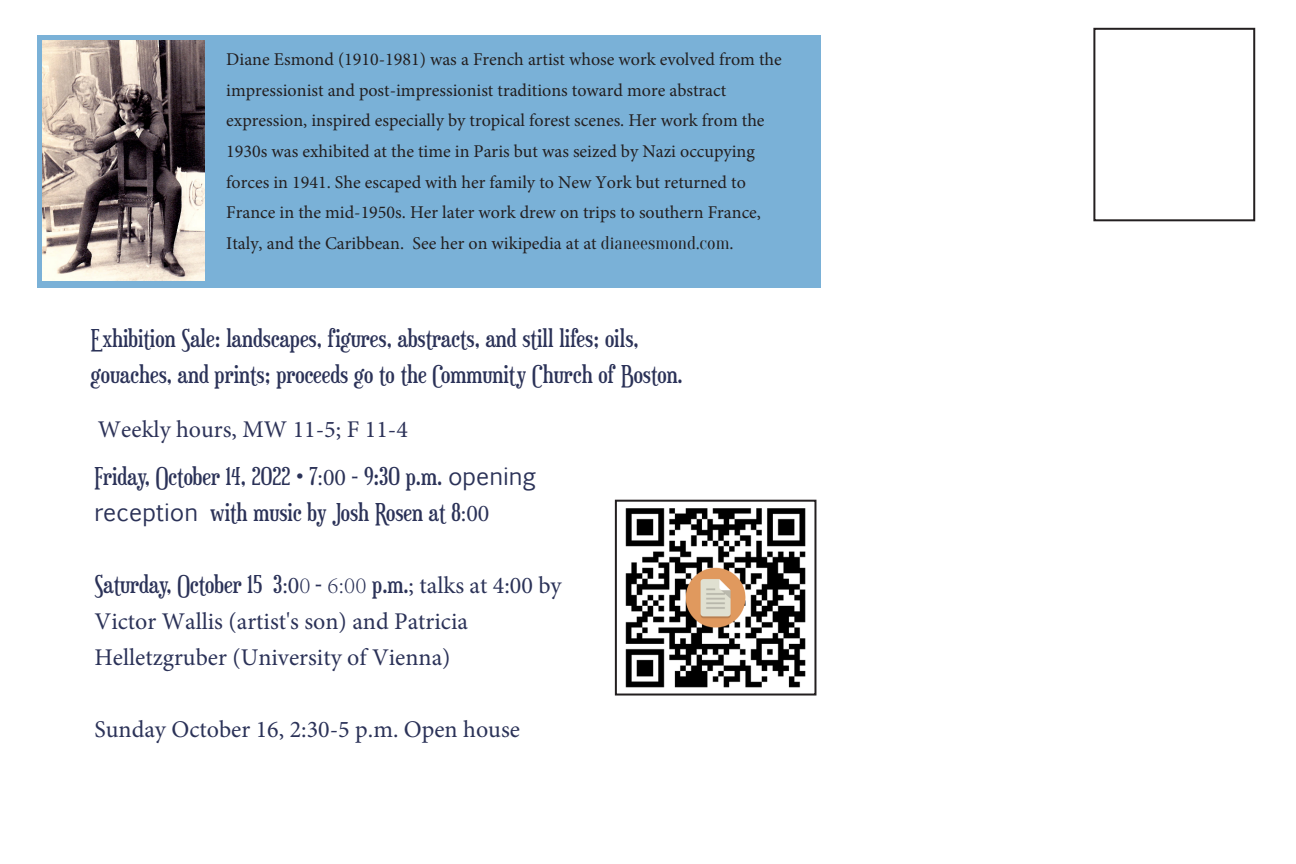
<style>
.page{position:relative;width:1296px;height:864px;background:#fff}
.page>*{position:absolute;margin:0;border:0;box-sizing:border-box;transform-origin:0 0}
.t1{font:24px/36px "Euphorigenic";color:#2b3258}
.t2{font:24px/36px "Minion Pro";color:#2b3258}
.t3{font:24px "Minion Pro";color:#2d3359}
.t4{font:18px/30.6px "Minion Pro";color:#231f20}
.s1{font-family:"Oranienbaum"}
.s2{font-family:"Minion Pro"}
.s3{font-family:"Euphemia UCAS"}
.s4{font-family:"Euphorigenic"}
.s5{font-family:"Adobe Song Std";font-weight:300}
</style>
<div class="page">
<div style="left:37px;top:35px;width:784px;height:253px;background:#7ab1d7"></div>
<img style="left:43px;top:40px;width:162px;height:240px">
<div style="left:1093px;top:28px;width:162px;height:193px;border:2px solid #231f20"></div>
<img style="left:625px;top:508px;width:181px;height:180px">
<div style="left:615px;top:500px;width:201px;height:196px;border:2px solid #231f20"></div>
<p class="t4" style="left:226px;top:44px;width:557px">Diane Esmond (1910-1981) was a French artist whose work evolved from the impressionist and post-impressionist traditions toward more abstract expression, inspired especially by tropical forest scenes. Her work from the 1930s was exhibited at the time in Paris but was seized by Nazi occupying forces in 1941. She escaped with her family to New York but returned to France in the mid-1950s. Her later work drew on trips to southern France, Italy, and the Caribbean. See her on wikipedia at at <span class="s1">dianeesmond.com</span>.</p>
<p class="t1" style="left:91px;top:320px;width:593px">Exhibition Sale: landscapes, figures, abstracts, and still lifes; oils, gouaches, and prints; proceeds go to the Community Church of Boston.</p>
<h1 class="t3" style="left:98px;top:413px;width:311px">Weekly hours, MW 11-5; F 11-4</h1>
<p class="t1" style="left:94px;top:458px;width:443px">Friday, October 14, 2022 • 7<span class="s2">:00</span> - 9:30 p.m. <span class="s3">opening reception</span> with music by Josh Rosen at 8<span class="s2">:00</span></p>
<p class="t2" style="left:94px;top:567px;width:469px"><span class="s4">Saturday, October 15 3</span>:0<span class="s5">0</span> <span class="s4">-</span> <span class="s5">6:00</span> <span class="s4">p.m.</span>; talks at 4:00 by<br>Victor Wallis (artist's son) and Patricia<br>Helletzgruber (University of Vienna)</p>
<p class="t2" style="left:94px;top:711px;width:427px">Sunday October 16, 2:30-5 p.m. Open house</p>
</div>
